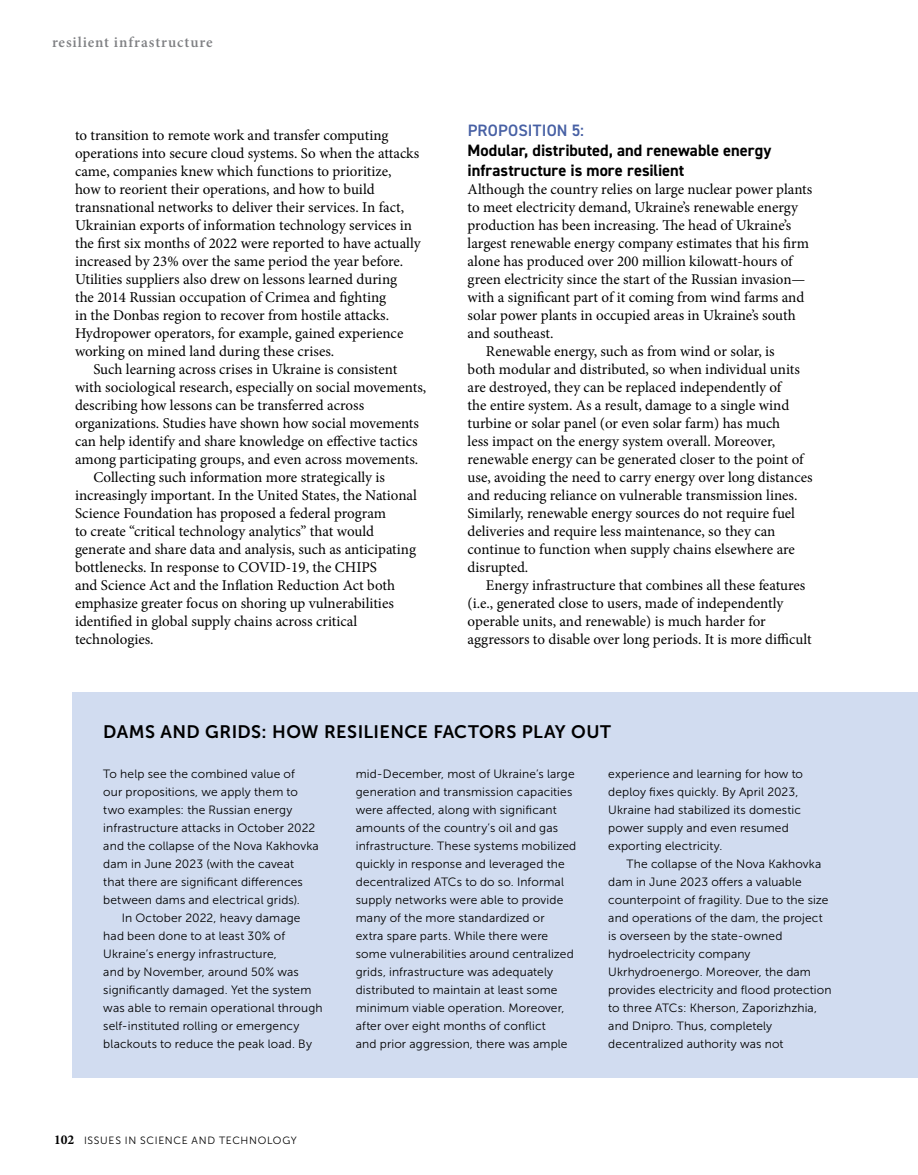
<style>
.page{position:relative;width:918px;height:1175px;background:#fff}
.page>*{position:absolute;margin:0;border:0;box-sizing:border-box;transform-origin:0 0}
.t1{font:18px "Museo Sans 700";letter-spacing:.02em;color:#000}
.t2{font:700 16.5px/19.8px "DIN2014";color:#000}
.t3{font:600 16.5px "DIN2014";letter-spacing:.01em;color:#4760a4}
.t4{font:15px "Minion Pro";color:#000}
.t5{font:600 15px "Minion Pro";letter-spacing:.065em;color:#808184}
.t6{font:12px/18px "Museo Sans 300";letter-spacing:.01em;color:#000}
.t7{font:10.5px "Museo Sans 300";letter-spacing:.065em;color:#000}
.s1{font-family:"Minion Pro";font-weight:700;font-size:13.5px}
</style>
<div class="page">
<div style="left:72px;top:692px;width:846px;height:386px;background:#d1dcf0"></div>
<p class="t5" style="left:52px;top:32px;width:162px">resilient infrastructure</p>
<p class="t4" style="left:75px;top:125px;width:315px">to transition to remote work and transfer computing</p>
<p class="t4" style="left:75px;top:143px;width:346px">operations into secure cloud systems. So when the attacks</p>
<p class="t4" style="left:75px;top:161px;width:318px">came, companies knew which functions to prioritize,</p>
<p class="t4" style="left:75px;top:179px;width:301px">how to reorient their operations, and how to build</p>
<p class="t4" style="left:75px;top:197px;width:331px">transnational networks to deliver their services. In fact,</p>
<p class="t4" style="left:75px;top:215px;width:339px">Ukrainian exports of information technology services in</p>
<p class="t4" style="left:75px;top:233px;width:347px">the first six months of 2022 were reported to have actually</p>
<p class="t4" style="left:75px;top:251px;width:330px">increased by 23% over the same period the year before.</p>
<p class="t4" style="left:75px;top:269px;width:324px">Utilities suppliers also drew on lessons learned during</p>
<p class="t4" style="left:75px;top:287px;width:313px">the 2014 Russian occupation of Crimea and fighting</p>
<p class="t4" style="left:75px;top:305px;width:316px">in the Donbas region to recover from hostile attacks.</p>
<p class="t4" style="left:75px;top:323px;width:330px">Hydropower operators, for example, gained experience</p>
<p class="t4" style="left:75px;top:341px;width:261px">working on mined land during these crises.</p>
<p class="t4" style="left:93px;top:359px;width:305px">Such learning across crises in Ukraine is consistent</p>
<p class="t4" style="left:75px;top:377px;width:353px">with sociological research, especially on social movements,</p>
<p class="t4" style="left:75px;top:395px;width:291px">describing how lessons can be transferred across</p>
<p class="t4" style="left:75px;top:413px;width:346px">organizations. Studies have shown how social movements</p>
<p class="t4" style="left:75px;top:431px;width:344px">can help identify and share knowledge on effective tactics</p>
<p class="t4" style="left:75px;top:449px;width:345px">among participating groups, and even across movements.</p>
<p class="t4" style="left:93px;top:467px;width:293px">Collecting such information more strategically is</p>
<p class="t4" style="left:75px;top:485px;width:344px">increasingly important. In the United States, the National</p>
<p class="t4" style="left:75px;top:503px;width:313px">Science Foundation has proposed a federal program</p>
<p class="t4" style="left:75px;top:521px;width:301px">to create “critical technology analytics” that would</p>
<p class="t4" style="left:75px;top:539px;width:343px">generate and share data and analysis, such as anticipating</p>
<p class="t4" style="left:75px;top:557px;width:304px">bottlenecks. In response to COVID-19, the CHIPS</p>
<p class="t4" style="left:75px;top:575px;width:322px">and Science Act and the Inflation Reduction Act both</p>
<p class="t4" style="left:75px;top:593px;width:320px">emphasize greater focus on shoring up vulnerabilities</p>
<p class="t4" style="left:75px;top:611px;width:284px">identified in global supply chains across critical</p>
<p class="t4" style="left:75px;top:629px;width:80px">technologies.</p>
<p class="t3" style="left:468px;top:119px;width:118px">PROPOSITION 5:</p>
<p class="t2" style="left:468px;top:140px;width:305px">Modular, distributed, and renewable energy infrastructure is more resilient</p>
<p class="t4" style="left:468px;top:179px;width:346px">Although the country relies on large nuclear power plants</p>
<p class="t4" style="left:468px;top:197px;width:332px">to meet electricity demand, Ukraine’s renewable energy</p>
<p class="t4" style="left:468px;top:215px;width:325px">production has been increasing. The head of Ukraine’s</p>
<p class="t4" style="left:468px;top:233px;width:343px">largest renewable energy company estimates that his firm</p>
<p class="t4" style="left:468px;top:251px;width:327px">alone has produced over 200 million kilowatt-hours of</p>
<p class="t4" style="left:468px;top:269px;width:339px">green electricity since the start of the Russian invasion—</p>
<p class="t4" style="left:468px;top:287px;width:338px">with a significant part of it coming from wind farms and</p>
<p class="t4" style="left:468px;top:305px;width:330px">solar power plants in occupied areas in Ukraine’s south</p>
<p class="t4" style="left:468px;top:323px;width:87px">and southeast.</p>
<p class="t4" style="left:486px;top:341px;width:290px">Renewable energy, such as from wind or solar, is</p>
<p class="t4" style="left:468px;top:359px;width:334px">both modular and distributed, so when individual units</p>
<p class="t4" style="left:468px;top:377px;width:315px">are destroyed, they can be replaced independently of</p>
<p class="t4" style="left:468px;top:395px;width:323px">the entire system. As a result, damage to a single wind</p>
<p class="t4" style="left:468px;top:413px;width:314px">turbine or solar panel (or even solar farm) has much</p>
<p class="t4" style="left:468px;top:431px;width:309px">less impact on the energy system overall. Moreover,</p>
<p class="t4" style="left:468px;top:449px;width:338px">renewable energy can be generated closer to the point of</p>
<p class="t4" style="left:468px;top:467px;width:346px">use, avoiding the need to carry energy over long distances</p>
<p class="t4" style="left:468px;top:485px;width:331px">and reducing reliance on vulnerable transmission lines.</p>
<p class="t4" style="left:468px;top:503px;width:329px">Similarly, renewable energy sources do not require fuel</p>
<p class="t4" style="left:468px;top:521px;width:309px">deliveries and require less maintenance, so they can</p>
<p class="t4" style="left:468px;top:539px;width:329px">continue to function when supply chains elsewhere are</p>
<p class="t4" style="left:468px;top:557px;width:62px">disrupted.</p>
<p class="t4" style="left:486px;top:575px;width:321px">Energy infrastructure that combines all these features</p>
<p class="t4" style="left:468px;top:593px;width:317px">(i.e., generated close to users, made of independently</p>
<p class="t4" style="left:468px;top:611px;width:300px">operable units, and renewable) is much harder for</p>
<p class="t4" style="left:468px;top:629px;width:346px">aggressors to disable over long periods. It is more difficult</p>
<p class="t1" style="left:103px;top:722px;width:509px">DAMS AND GRIDS: HOW RESILIENCE FACTORS PLAY OUT</p>
<p class="t6" style="left:103px;top:764px;width:193px">To help see the combined value of</p>
<p class="t6" style="left:103px;top:782px;width:196px">our propositions, we apply them to</p>
<p class="t6" style="left:103px;top:800px;width:191px">two examples: the Russian energy</p>
<p class="t6" style="left:103px;top:818px;width:214px">infrastructure attacks in October 2022</p>
<p class="t6" style="left:103px;top:836px;width:217px">and the collapse of the Nova Kakhovka</p>
<p class="t6" style="left:103px;top:854px;width:192px">dam in June 2023 (with the caveat</p>
<p class="t6" style="left:103px;top:872px;width:201px">that there are significant differences</p>
<p class="t6" style="left:103px;top:890px;width:198px">between dams and electrical grids).</p>
<p class="t6" style="left:122px;top:908px;width:180px">In October 2022, heavy damage</p>
<p class="t6" style="left:103px;top:926px;width:183px">had been done to at least 30% of</p>
<p class="t6" style="left:103px;top:944px;width:175px">Ukraine’s energy infrastructure,</p>
<p class="t6" style="left:103px;top:962px;width:197px">and by November, around 50% was</p>
<p class="t6" style="left:103px;top:980px;width:210px">significantly damaged. Yet the system</p>
<p class="t6" style="left:103px;top:998px;width:221px">was able to remain operational through</p>
<p class="t6" style="left:103px;top:1016px;width:198px">self-instituted rolling or emergency</p>
<p class="t6" style="left:103px;top:1034px;width:210px">blackouts to reduce the peak load. By</p>
<p class="t6" style="left:356px;top:764px;width:222px">mid-December, most of Ukraine’s large generation and transmission capacities were affected, along with significant amounts of the country’s oil and gas infrastructure. These systems mobilized quickly in response and leveraged the decentralized ATCs to do so. Informal supply networks were able to provide many of the more standardized or<br>extra spare parts. While there were some vulnerabilities around centralized grids, infrastructure was adequately distributed to maintain at least some minimum viable operation. Moreover, after over eight months of conflict<br>and prior aggression, there was ample</p>
<p class="t6" style="left:608px;top:764px;width:196px">experience and learning for how to deploy fixes quickly. By April 2023,<br>Ukraine had stabilized its domestic power supply and even resumed exporting electricity.</p>
<p class="t6" style="left:608px;top:854px;width:225px;text-indent:18px">The collapse of the Nova Kakhovka dam in June 2023 offers a valuable counterpoint of fragility. Due to the size and operations of the dam, the project is overseen by the state-owned hydroelectricity company Ukrhydroenergo. Moreover, the dam provides electricity and flood protection to three ATCs: Kherson, Zaporizhzhia, and Dnipro. Thus, completely decentralized authority was not</p>
<p class="t7" style="left:54px;top:1135px;width:244px"><span class="s1">102</span> ISSUES IN SCIENCE AND TECHNOLOGY</p>
</div>
